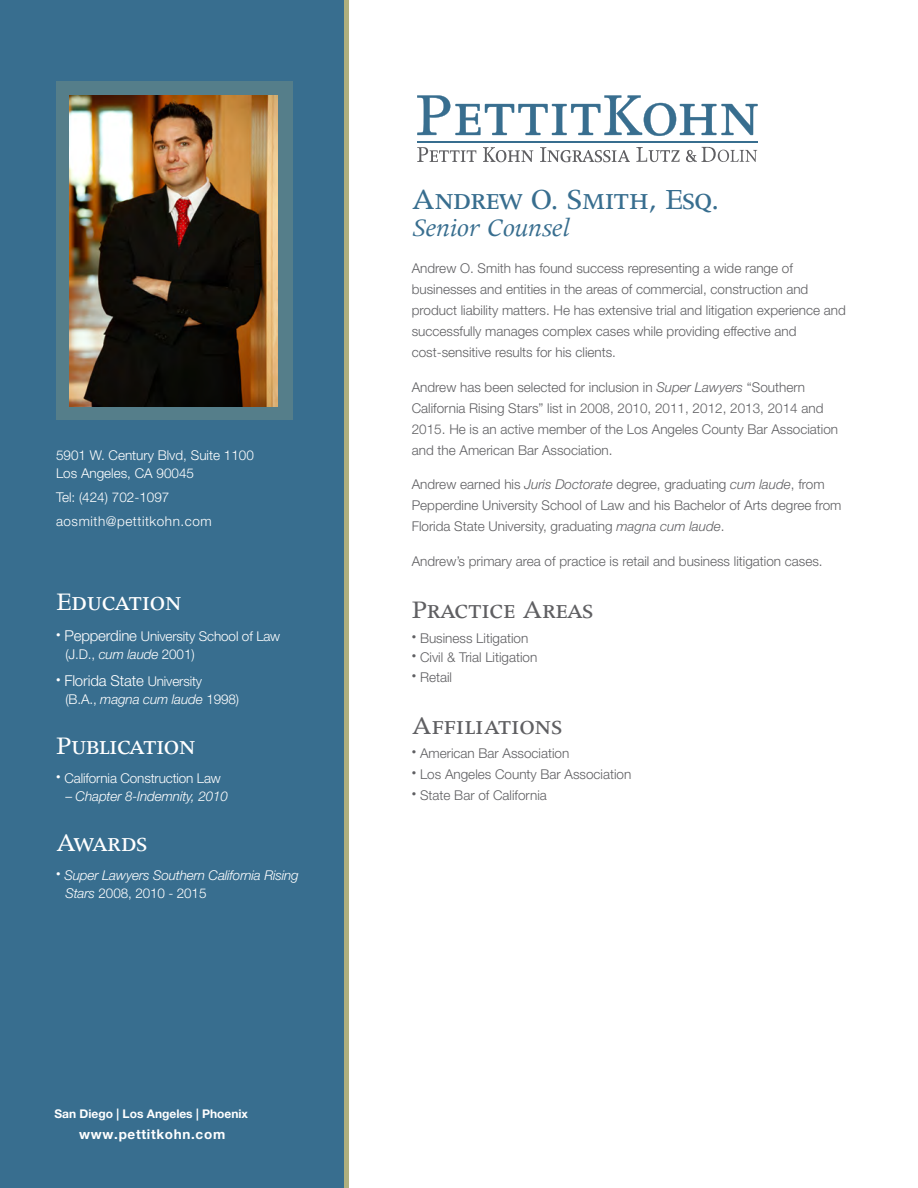
<style>
.page{position:relative;width:918px;height:1188px;background:#fff}
.page>*{position:absolute;margin:0;border:0;box-sizing:border-box;transform-origin:0 0}
.t1{font:33px "Apollo MT SC";letter-spacing:-.01em;color:#386e8f}
.t2{font:28.5px "Apollo MT SC";letter-spacing:-.01em;color:#fff}
.t3{font:28.5px "Apollo MT SC";color:#5f5f62}
.t4{font:28.5px "Apollo MT Italic Os F";letter-spacing:-.01em;color:#386e8f}
.t5{font:300 15px "Helvetica Neue";letter-spacing:-.01em;color:#fff}
.t6{font:300 13.5px/21px "Helvetica Neue";color:#5f5f62}
.t7{font:300 13.5px/18px "Helvetica Neue";color:#fff}
.t8{font:italic 300 13.5px/18px "Helvetica Neue";letter-spacing:-.01em;color:#fff}
.t9{font:300 13.5px/24px "Helvetica Neue";letter-spacing:.04em;color:#fff}
.t10{font:700 13.5px "Helvetica Neue";letter-spacing:.05em;color:#fff}
.t11{font:700 12px "Helvetica Neue";color:#fff}
.s1{font-size:15px}
.s2{font-style:italic}
.s3{font-size:13.5px}
.s4{font-style:normal}
</style>
<div class="page">
<div style="left:0;top:0;width:348px;height:1188px;background:#386e8f"></div>
<div style="left:56px;top:81px;width:237px;height:339px;background:#557e8a"></div>
<div style="left:344px;top:0;width:5px;height:1188px;background:#afaf7e"></div>
<img style="left:70px;top:95px;width:207px;height:312px">
<svg style="left:417px;top:147px;width:59px;height:15px"></svg>
<svg style="left:483px;top:147px;width:50px;height:15px"></svg>
<svg style="left:540px;top:147px;width:90px;height:15px"></svg>
<svg style="left:636px;top:147px;width:44px;height:15px"></svg>
<svg style="left:417px;top:95px;width:341px;height:41px"></svg>
<hr style="left:417px;top:141px;width:341px;height:2px;background:#386e8f">
<svg style="left:686px;top:147px;width:71px;height:15px"></svg>
<p class="t7" style="left:56px;top:446px;width:199px">5901 W. Century Blvd, Suite 1100<br>Los Angeles, CA 90045</p>
<p class="t9" style="left:56px;top:485px;width:157px">Tel: (424) 702-1097 aosmith@pettitkohn.com</p>
<h2 class="t2" style="left:56px;top:587px;width:127px">Education</h2>
<p class="t7" style="left:65px;top:627px;width:216px;text-indent:-9px"><sup>•</sup> <span class="s1">Pepperdine</span> University School of Law (J.D., <span class="s2">cum laude</span> 2001)</p>
<p class="t5" style="left:56px;top:672px;width:148px"><sup>•</sup> Florida State <span class="s3">University</span></p>
<p class="t8" style="left:65px;top:690px;width:175px"><span class="s4">(B.A.,</span> magna cum laude <span class="s4">1998)</span></p>
<h2 class="t2" style="left:56px;top:732px;width:141px">Publication</h2>
<p class="t7" style="left:56px;top:769px;width:166px"><sup>•</sup> California Construction Law</p>
<p class="t8" style="left:65px;top:787px;width:164px"><span class="s4">–</span> Chapter 8-Indemnity, 2010</p>
<h2 class="t2" style="left:56px;top:829px;width:93px">Awards</h2>
<p class="t8" style="left:65px;top:866px;width:235px;text-indent:-9px"><sup>•</sup> Super Lawyers Southern California Rising<br>Stars <span class="s4">2008, 2010 - 2015</span></p>
<p class="t11" style="left:55px;top:1106px;width:195px">San Diego | Los Angeles | Phoenix</p>
<p class="t10" style="left:79px;top:1126px;width:147px">www.pettitkohn.com</p>
<h1 class="t1" style="left:412px;top:183px;width:310px">Andrew O. Smith, Esq.</h1>
<h2 class="t4" style="left:412px;top:213px;width:160px">Senior Counsel</h2>
<p class="t6" style="left:412px;top:258px;width:436px">Andrew O. Smith has found success representing a wide range of businesses and entities in the areas of commercial, construction and product liability matters. He has extensive trial and litigation experience and successfully manages complex cases while providing effective and cost-sensitive results for his clients.</p>
<p class="t6" style="left:412px;top:376px;width:428px">Andrew has been selected for inclusion in <span class="s2">Super Lawyers</span> “Southern California Rising Stars” list in 2008, 2010, 2011, 2012, 2013, 2014 and 2015. He is an active member of the Los Angeles County Bar Association and the American Bar Association.</p>
<p class="t6" style="left:412px;top:474px;width:431px">Andrew earned his <span class="s2">Juris Doctorate</span> degree, graduating <span class="s2">cum laude</span>, from<br>Pepperdine University School of Law and his Bachelor of Arts degree from<br>Florida State University, graduating <span class="s2">magna cum laude</span>.</p>
<p class="t6" style="left:412px;top:550px;width:412px">Andrew’s primary area of practice is retail and business litigation cases.</p>
<h2 class="t3" style="left:412px;top:596px;width:183px">Practice Areas</h2>
<p class="t6" style="left:412px;top:627px;width:118px"><sup>•</sup> Business Litigation</p>
<p class="t6" style="left:412px;top:647px;width:127px"><sup>•</sup> Civil &amp; Trial Litigation</p>
<p class="t6" style="left:412px;top:666px;width:42px"><sup>•</sup> Retail</p>
<h2 class="t3" style="left:412px;top:711px;width:152px">Affiliations</h2>
<p class="t6" style="left:412px;top:743px;width:159px"><sup>•</sup> American Bar Association</p>
<p class="t6" style="left:412px;top:764px;width:221px"><sup>•</sup> Los Angeles County Bar Association</p>
<p class="t6" style="left:412px;top:785px;width:137px"><sup>•</sup> State Bar of California</p>
</div>
